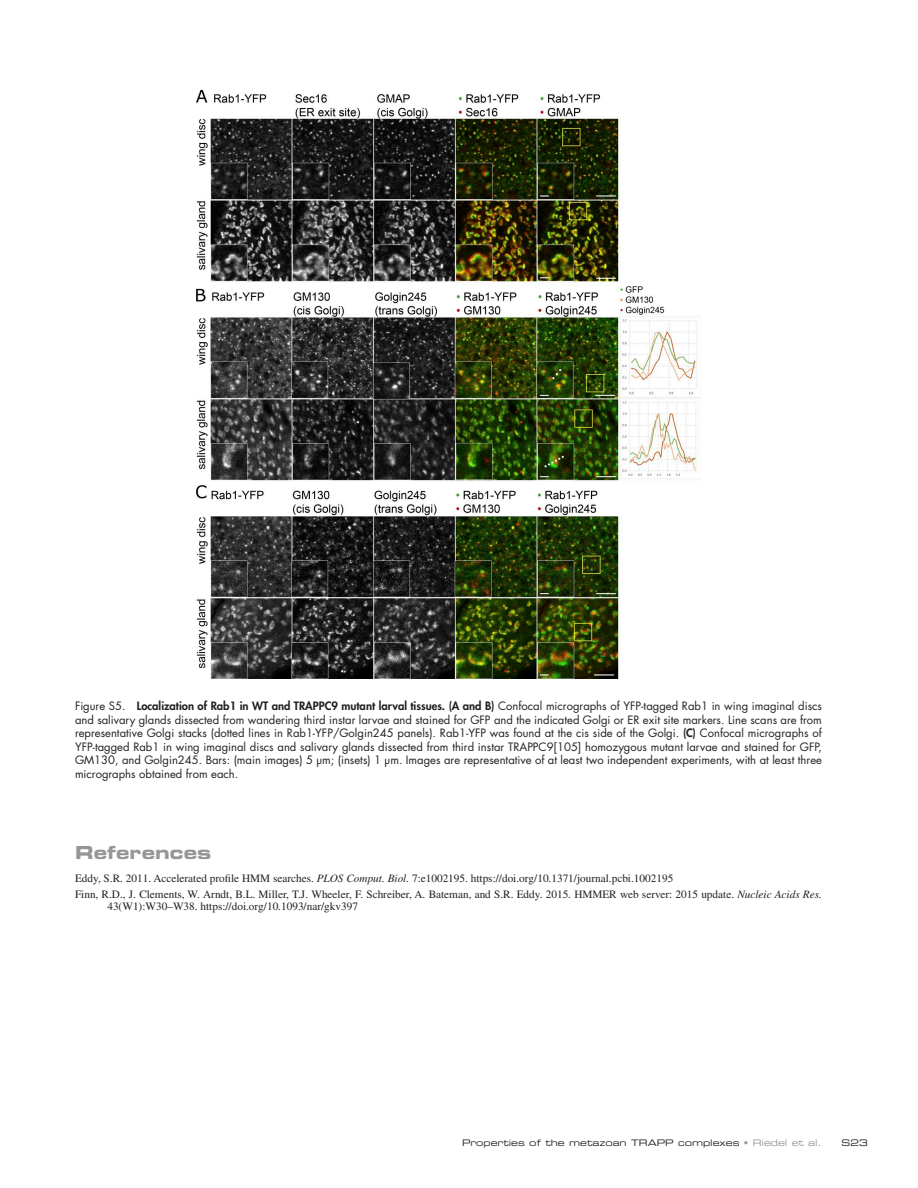
<style>
.page{position:relative;width:918px;height:1188px;background:#fff}
.page>*{position:absolute;margin:0;border:0;box-sizing:border-box;transform-origin:0 0}
.t1{font:18px "Eurostile LT Std Bold Ex 2";letter-spacing:.005em;color:#949698}
.t2{font:11.25px/13.5px "Futura Std";color:#231f20;text-align:justify}
.t3{font:11.25px/16.4px "Times LT Std";color:#231f20}
.t4{font:9px "Eurostile LT Std Ex 2";color:#231f20}
.s1{font-weight:800}
.s2{font-style:italic}
.s3{color:#949698}
</style>
<div class="page">
<img style="left:196px;top:90px;width:504px;height:589px">
<p class="t2" style="left:75px;top:700px;width:749px">Figure S5. <span class="s1">Localization of Rab1 in WT and TRAPPC9 mutant larval tissues. (A and B)</span> Confocal micrographs of YFP-tagged Rab1 in wing imaginal discs and salivary glands dissected from wandering third instar larvae and stained for GFP and the indicated Golgi or ER exit site markers. Line scans are from representative Golgi stacks (dotted lines in Rab1-YFP/Golgin245 panels). Rab1-YFP was found at the cis side of the Golgi. <span class="s1">(C)</span> Confocal micrographs of YFP-tagged Rab1 in wing imaginal discs and salivary glands dissected from third instar TRAPPC9[105] homozygous mutant larvae and stained for GFP, GM130, and Golgin245. Bars: (main images) 5 µm; (insets) 1 µm. Images are representative of at least two independent experiments, with at least three micrographs obtained from each.</p>
<h1 class="t1" style="left:75px;top:840px;width:138px">References</h1>
<p class="t3" style="left:75px;top:870px;width:749px">Eddy, S.R. 2011. Accelerated profile HMM searches. <span class="s2">PLOS Comput. Biol.</span> 7:e1002195. https://doi.org/10.1371/journal.pcbi.1002195<br>Finn, R.D., J. Clements, W. Arndt, B.L. Miller, T.J. Wheeler, F. Schreiber, A. Bateman, and S.R. Eddy. 2015. HMMER web server: 2015 update. <span class="s2">Nucleic Acids Res.</span></p>
<p class="t3" style="left:107px;top:898px;width:252px">43(W1):W30–W38. https://doi.org/10.1093/nar/gkv397</p>
<p class="t4" style="left:462px;top:1136px;width:361px">Properties of the metazoan TRAPP complexes <span class="s3">• Riedel et al.</span></p>
<p class="t4" style="left:841px;top:1136px;width:28px">S23</p>
</div>
